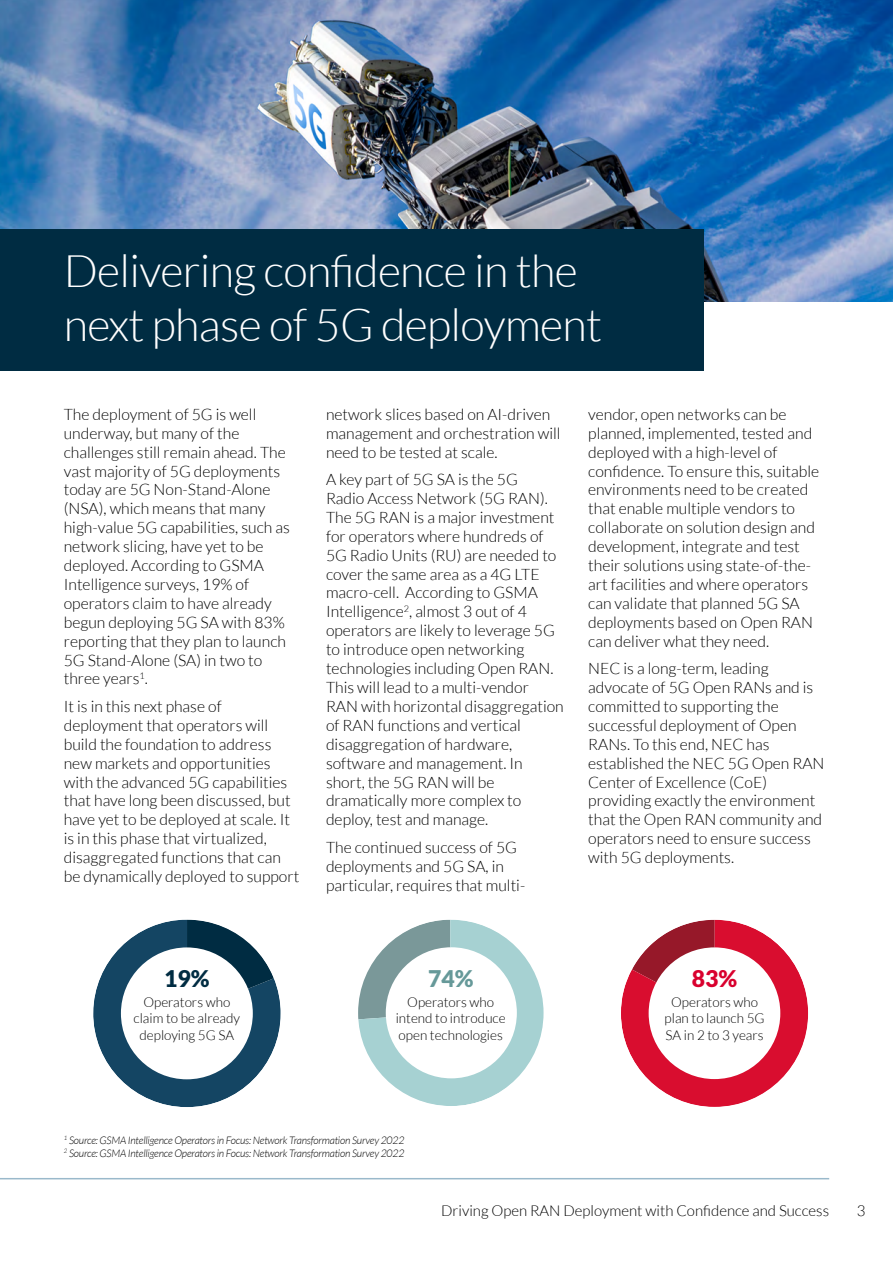
<style>
.page{position:relative;width:893px;height:1263px;background:#fff}
.page>*{position:absolute;margin:0;border:0;box-sizing:border-box;transform-origin:0 0}
.t1{font:300 45px/54px "Lato";letter-spacing:-.015em;color:#fff}
.t2{font:900 22.95px "Lato";color:#002c42}
.t3{font:900 22.95px "Lato";color:#d9002e}
.t4{font:900 22.95px "Lato";color:#699}
.t5{font:300 15.75px/18.9px "Lato";color:#000}
.t6{font:300 15px "Lato";color:#000}
.t7{font:300 13.5px/16.2px "Lato";color:#000;text-align:center}
.t8{font:italic 300 10.5px/12.6px "Lato";letter-spacing:-.02em;color:#000}
</style>
<div class="page">
<hr style="left:0;top:1178px;width:829px;height:1px;background:#9ab9cb">
<hr style="left:0;top:0;width:1px;height:1263px;background:#002c42">
<img style="left:0;top:0;width:893px;height:302px">
<svg style="left:93px;top:919px;width:188px;height:188px"></svg>
<svg style="left:621px;top:920px;width:187px;height:187px"></svg>
<svg style="left:358px;top:920px;width:185px;height:186px"></svg>
<div style="left:0;top:230px;width:703px;height:141px;background:#002c42"></div>
<h1 class="t1" style="left:64px;top:244px;width:540px">Delivering confidence in the next phase of 5G deployment</h1>
<p class="t5" style="left:64px;top:405px;width:228px">The deployment of 5G is well underway, but many of the challenges still remain ahead. The vast majority of 5G deployments today are 5G Non-Stand-Alone (NSA), which means that many high-value 5G capabilities, such as network slicing, have yet to be deployed. According to GSMA<br>Intelligence surveys, 19% of operators claim to have already begun deploying 5G SA with 83% reporting that they plan to launch<br>5G Stand-Alone (SA) in two to three years<sup>1</sup>.</p>
<p class="t5" style="left:64px;top:697px;width:237px">It is in this next phase of deployment that operators will build the foundation to address new markets and opportunities with the advanced 5G capabilities that have long been discussed, but have yet to be deployed at scale. It is in this phase that virtualized, disaggregated functions that can be dynamically deployed to support</p>
<p class="t5" style="left:326px;top:405px;width:236px">network slices based on AI-driven management and orchestration will need to be tested at scale.</p>
<p class="t5" style="left:326px;top:470px;width:239px">A key part of 5G SA is the 5G<br>Radio Access Network (5G RAN).<br>The 5G RAN is a major investment for operators where hundreds of<br>5G Radio Units (RU) are needed to cover the same area as a 4G LTE macro-cell. According to GSMA<br>Intelligence<sup>2</sup>, almost 3 out of 4 operators are likely to leverage 5G to introduce open networking technologies including Open RAN.<br>This will lead to a multi-vendor<br>RAN with horizontal disaggregation of RAN functions and vertical disaggregation of hardware, software and management. In short, the 5G RAN will be dramatically more complex to deploy, test and manage.</p>
<p class="t5" style="left:326px;top:838px;width:201px">The continued success of 5G deployments and 5G SA, in particular, requires that multi-</p>
<p class="t5" style="left:588px;top:405px;width:232px">vendor, open networks can be planned, implemented, tested and deployed with a high-level of confidence. To ensure this, suitable environments need to be created that enable multiple vendors to collaborate on solution design and development, integrate and test their solutions using state-of-the&shy;art facilities and where operators can validate that planned 5G SA deployments based on Open RAN can deliver what they need.</p>
<p class="t5" style="left:588px;top:659px;width:238px">NEC is a long-term, leading advocate of 5G Open RANs and is committed to supporting the successful deployment of Open<br>RANs. To this end, NEC has established the NEC 5G Open RAN<br>Center of Excellence (CoE) providing exactly the environment that the Open RAN community and operators need to ensure success with 5G deployments.</p>
<h2 class="t2" style="left:164px;top:965px;width:47px">19%</h2>
<p class="t7" style="left:134px;top:994px;width:108px">Operators who claim to be already deploying 5G SA</p>
<h2 class="t4" style="left:428px;top:965px;width:47px">74%</h2>
<p class="t7" style="left:396px;top:994px;width:111px">Operators who intend to introduce open technologies</p>
<h2 class="t3" style="left:692px;top:965px;width:47px">83%</h2>
<p class="t7" style="left:665px;top:994px;width:101px">Operators who plan to launch 5G<br>SA in 2 to 3 years</p>
<p class="t8" style="left:64px;top:1134px;width:342px"><sup>1</sup> Source: GSMA Intelligence Operators in Focus: Network Transformation Survey 2022<br><sup>2</sup> Source: GSMA Intelligence Operators in Focus: Network Transformation Survey 2022</p>
<p class="t6" style="left:441px;top:1202px;width:390px">Driving Open RAN Deployment with Confidence and Success</p>
<p class="t6" style="left:857px;top:1202px;width:10px">3</p>
</div>
